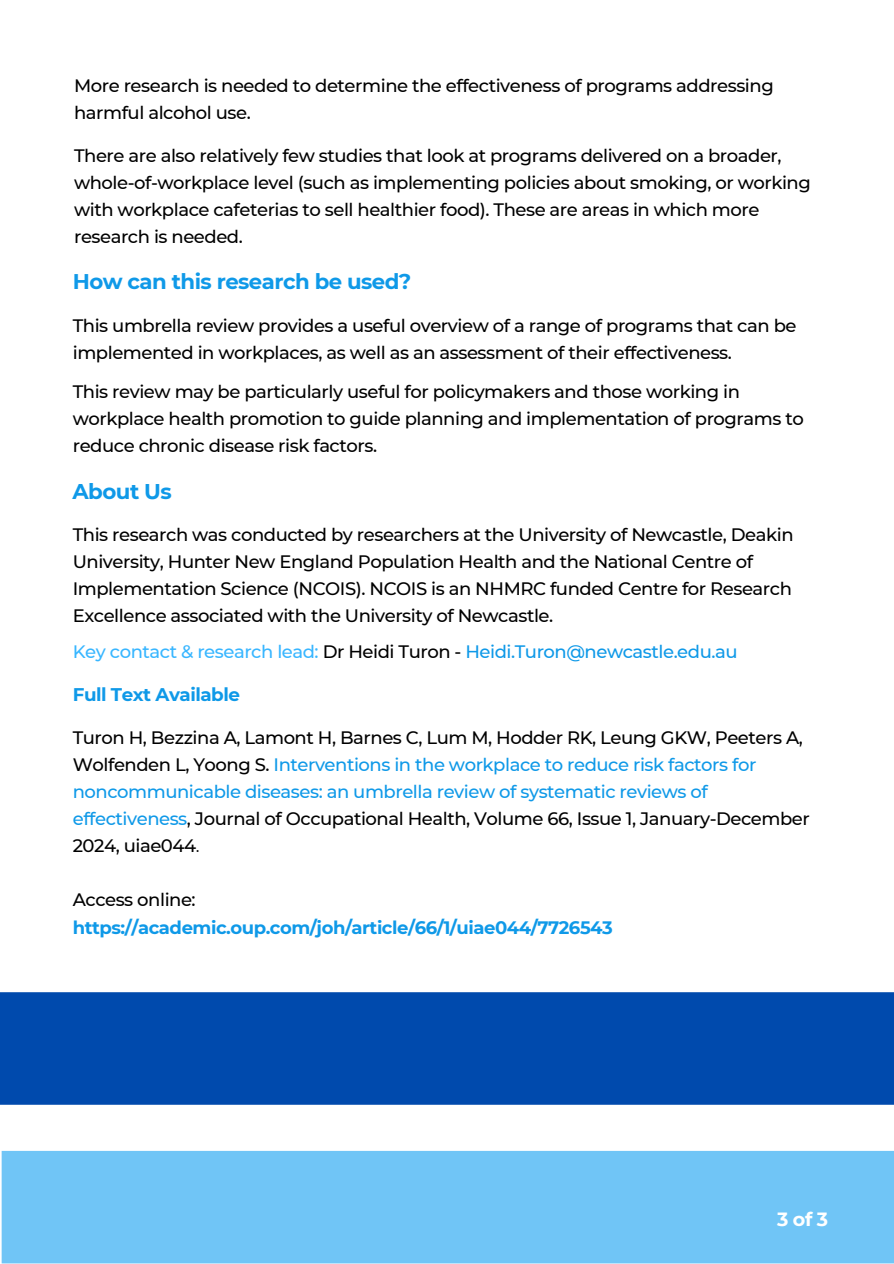
<style>
.page{position:relative;width:894px;height:1264px;background:#fff}
.page>*{position:absolute;margin:0;border:0;box-sizing:border-box;transform-origin:0 0}
.t1{font:700 21.3px "Montserrat";letter-spacing:-.025em;color:#0f99e8}
.t2{font:700 19.05px "Montserrat";color:#fff}
.t3{font:700 18.3px "Montserrat";letter-spacing:-.025em;color:#0f99e8}
.t4{font:500 18px/27px "Montserrat";letter-spacing:-.025em;color:#000}
.t5{font:500 18px/27px "Montserrat";letter-spacing:-.025em;color:#010101}
.t6{font:500 18px "Montserrat";letter-spacing:-.025em;color:#0f99e8}
.t7{font:700 18px "Montserrat";letter-spacing:-.025em;color:#0f99e8}
.s1{color:#38b6ff}
.s2{color:#010101}
.s3{color:#0f99e8}
.s4{font-weight:400}
</style>
<div class="page">
<div style="left:2px;top:1150px;width:891px;height:113px;background:#70c5f6"></div>
<div style="left:0;top:992px;width:893px;height:112px;background:#004aad"></div>
<h2 class="t4" style="left:74px;top:72px;width:701px">More research is needed to determine the effectiveness of programs addressing harmful alcohol use.</h2>
<h2 class="t4" style="left:74px;top:142px;width:738px">There are also relatively few studies that look at programs delivered on a broader, whole-of-workplace level (such as implementing policies about smoking, or working with workplace cafeterias to sell healthier food). These are areas in which more research is needed.</h2>
<h2 class="t1" style="left:73px;top:269px;width:340px">How can this research be used?</h2>
<p class="t4" style="left:73px;top:312px;width:725px">This umbrella review provides a useful overview of a range of programs that can be implemented in workplaces, as well as an assessment of their effectiveness.</p>
<h2 class="t4" style="left:73px;top:378px;width:732px">This review may be particularly useful for policymakers and those working in workplace health promotion to guide planning and implementation of programs to reduce chronic disease risk factors.</h2>
<h1 class="t1" style="left:72px;top:478px;width:101px">About Us</h1>
<h2 class="t5" style="left:73px;top:521px;width:722px">This research was conducted by researchers at the University of Newcastle, Deakin University, Hunter New England Population Health and the National Centre of Implementation Science (NCOIS). NCOIS is an NHMRC funded Centre for Research Excellence associated with the University of Newcastle.</h2>
<h2 class="t6" style="left:73px;top:640px;width:666px"><span class="s1">Key contact &amp; research lead:</span> <span class="s2">Dr Heidi Turon -</span> Heidi.Turon@newcastle.edu.au</h2>
<h1 class="t3" style="left:73px;top:683px;width:169px">Full Text Available</h1>
<h2 class="t4" style="left:73px;top:723px;width:738px">Turon H, Bezzina A, Lamont H, Barnes C, Lum M, Hodder RK, Leung GKW, Peeters A, Wolfenden L, Yoong S. <span class="s3">Interventions in the workplace to reduce risk factors for noncommunicable diseases: an umbrella review of systematic reviews of effectiveness</span>, Journal of Occupational Health, Volume 66, Issue 1, January-December 2024, uiae044<span class="s4">.</span></h2>
<h2 class="t4" style="left:73px;top:885px;width:124px">Access online:</h2>
<h2 class="t7" style="left:73px;top:916px;width:541px">https://academic.oup.com/joh/article/66/1/uiae044/7726543</h2>
<h2 class="t2" style="left:777px;top:1207px;width:52px">3of3</h2>
</div>
